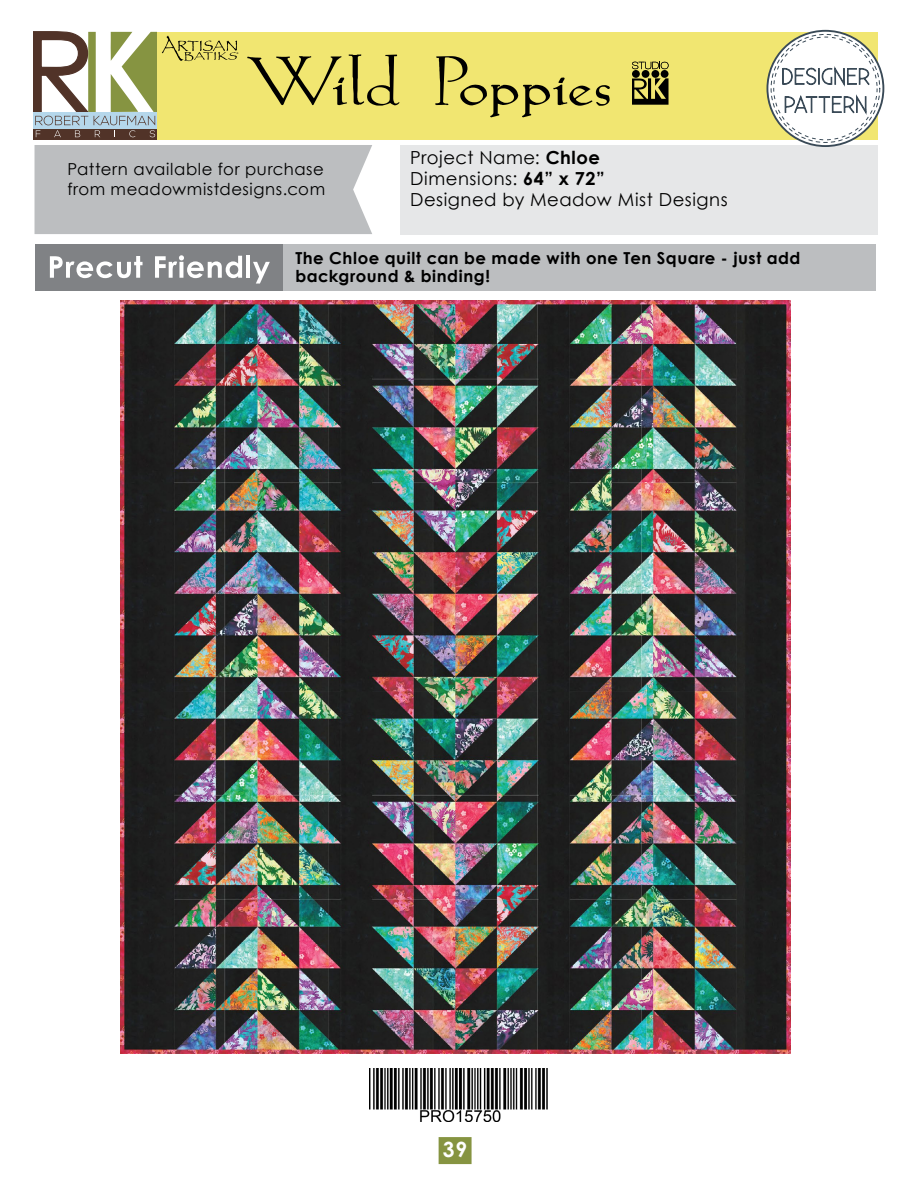
<style>
.page{position:relative;width:918px;height:1188px;background:#fff}
.page>*{position:absolute;margin:0;border:0;box-sizing:border-box;transform-origin:0 0}
.t1{font:700 21px "Century Gothic";color:#fff}
.t2{font:18px/21px "Century Gothic";letter-spacing:.03em;color:#000}
.t3{font:700 16.5px/18px "Century Gothic";letter-spacing:.035em;color:#000}
.t4{font:16.5px/19.8px "Century Gothic";letter-spacing:.035em;color:#000}
.s1{font-weight:700}
</style>
<div class="page">
<div style="left:439px;top:1137px;width:33px;height:27px;background:#869441"></div>
<img style="left:369px;top:1068px;width:179px;height:54px">
<img style="left:121px;top:300px;width:670px;height:754px">
<div style="left:35px;top:145px;width:337px;height:89px;background:#bcbec0"></div>
<div style="left:400px;top:145px;width:478px;height:89px;background:#e6e7e8"></div>
<div style="left:35px;top:245px;width:841px;height:46px;background:#bcbec0"></div>
<div style="left:35px;top:245px;width:248px;height:46px;background:#808285"></div>
<svg style="left:50px;top:256px;width:93px;height:22px"></svg>
<svg style="left:155px;top:255px;width:87px;height:23px"></svg>
<hr style="left:246px;top:256px;width:4px;height:22px;background:#fff">
<svg style="left:253px;top:262px;width:17px;height:22px"></svg>
<div style="left:153px;top:32px;width:725px;height:107px;background:#f1e671"></div>
<svg style="left:767px;top:31px;width:116px;height:115px"></svg>
<div style="left:767px;top:30px;width:117px;height:117px;border:2px solid #3a4a57;border-radius:50%"></div>
<svg style="left:771px;top:34px;width:109px;height:108px"></svg>
<div style="left:774px;top:37px;width:103px;height:103px;background:#fff;border-radius:50%"></div>
<svg style="left:782px;top:66px;width:88px;height:51px"></svg>
<svg style="left:34px;top:32px;width:366px;height:107px"></svg>
<svg style="left:435px;top:56px;width:175px;height:61px"></svg>
<svg style="left:632px;top:78px;width:37px;height:27px"></svg>
<div style="left:632px;top:70px;width:8px;height:8px;background:#000;border-radius:50%"></div>
<div style="left:642px;top:70px;width:7px;height:8px;background:#000;border-radius:50%"></div>
<div style="left:651px;top:70px;width:8px;height:8px;background:#000;border-radius:50%"></div>
<div style="left:661px;top:70px;width:8px;height:8px;background:#000;border-radius:50%"></div>
<svg style="left:632px;top:62px;width:37px;height:7px"></svg>
<p class="t4" style="left:67px;top:159px;width:259px">Pattern available for purchase from meadowmistdesigns.com</p>
<p class="t2" style="left:410px;top:147px;width:319px">Project Name: <span class="s1">Chloe<br></span>Dimensions: <span class="s1">64” x 72”<br></span>Designed by Meadow Mist Designs</p>
<p class="t3" style="left:295px;top:249px;width:507px">The Chloe quilt can be made with one Ten Square - just add background &amp; binding!</p>
<p class="t1" style="left:443px;top:1134px;width:26px">39</p>
</div>
